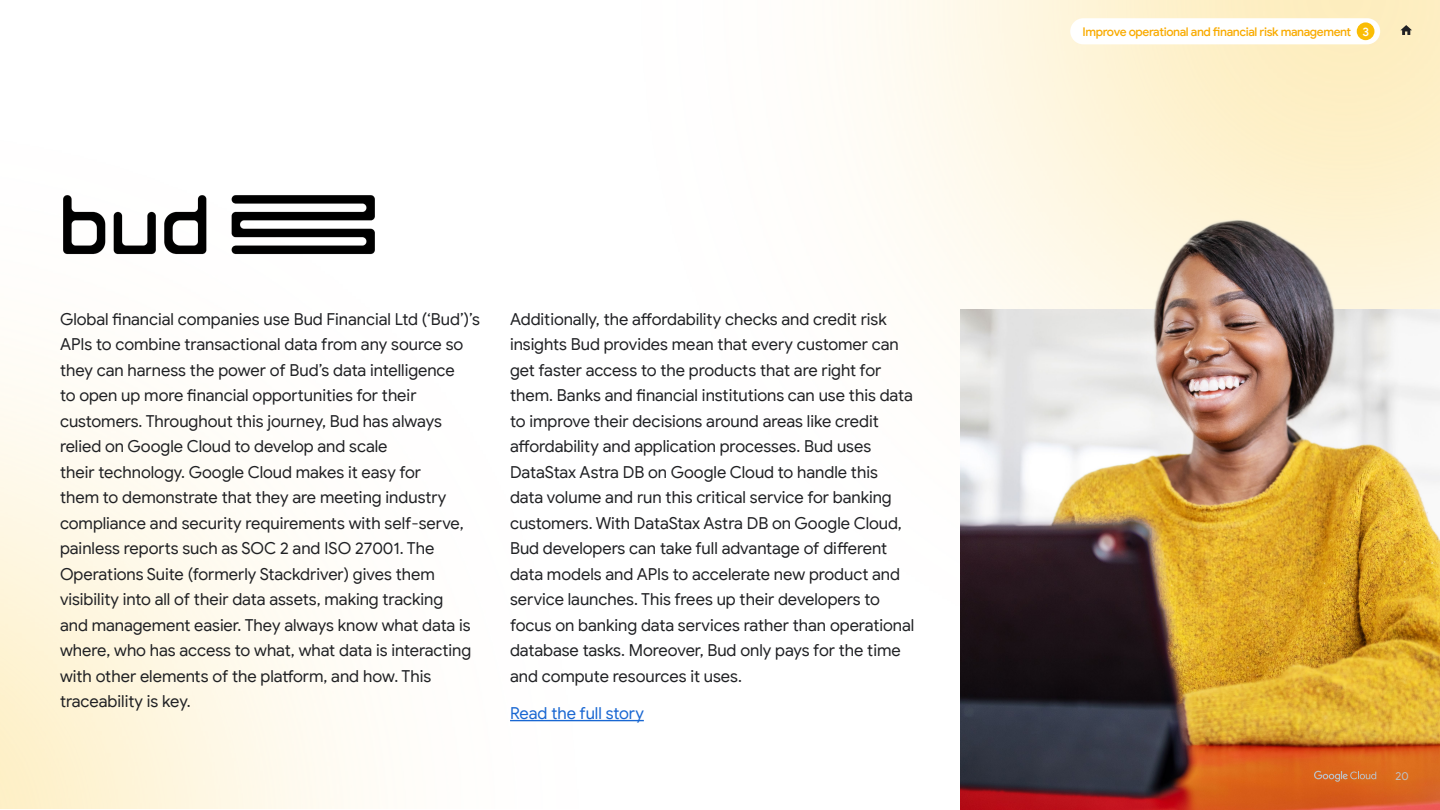
<style>
.page{position:relative;width:1440px;height:810px;background:#fff}
.page>*{position:absolute;margin:0;border:0;box-sizing:border-box;transform-origin:0 0}
.t1{font:16.5px/25.5px "Google Sans";color:#202124}
.t2{font:16.5px "Google Sans";color:#1967d2}
.t3{font:500 12px "Google Sans";letter-spacing:-.03em;color:#f9ab00}
.t4{font:11.25px "Google Sans";color:#bdc1c6}
.s1{color:#fff}
</style>
<div class="page">
<svg style="left:1400px;top:25px;width:12px;height:10px"></svg>
<hr style="left:510px;top:720px;width:134px;height:1px;background:#1967d2">
<img style="left:22px;top:153px;width:395px;height:143px">
<img style="left:960px;top:99px;width:480px;height:711px">
<div style="left:1070px;top:18px;width:310px;height:26px;background:#fff;border-radius:13px"></div>
<div style="left:1357px;top:22px;width:17px;height:18px;background:#fabd05;border-radius:50%"></div>
<svg style="left:1314px;top:771px;width:62px;height:11px"></svg>
<p class="t1" style="left:60px;top:306px;width:421px">Global financial companies use Bud Financial Ltd (‘Bud’)’s APIs to combine transactional data from any source so they can harness the power of Bud’s data intelligence<br>to open up more financial opportunities for their customers. Throughout this journey, Bud has always relied on Google Cloud to develop and scale<br>their technology. Google Cloud makes it easy for<br>them to demonstrate that they are meeting industry compliance and security requirements with self-serve, painless reports such as SOC 2 and ISO 27001. The Operations Suite (formerly Stackdriver) gives them visibility into all of their data assets, making tracking<br>and management easier. They always know what data is where, who has access to what, what data is interacting with other elements of the platform, and how. This traceability is key.</p>
<p class="t1" style="left:510px;top:306px;width:406px">Additionally, the affordability checks and credit risk insights Bud provides mean that every customer can get faster access to the products that are right for them. Banks and financial institutions can use this data to improve their decisions around areas like credit affordability and application processes. Bud uses DataStax Astra DB on Google Cloud to handle this data volume and run this critical service for banking customers. With DataStax Astra DB on Google Cloud, Bud developers can take full advantage of different data models and APIs to accelerate new product and service launches. This frees up their developers to focus on banking data services rather than operational database tasks. Moreover, Bud only pays for the time and compute resources it uses.</p>
<p class="t2" style="left:510px;top:703px;width:135px">Read the full story</p>
<p class="t3" style="left:1083px;top:25px;width:288px">Improve operational and financial risk management <span class="s1">3</span></p>
<p class="t4" style="left:1396px;top:769px;width:15px">20</p>
</div>
